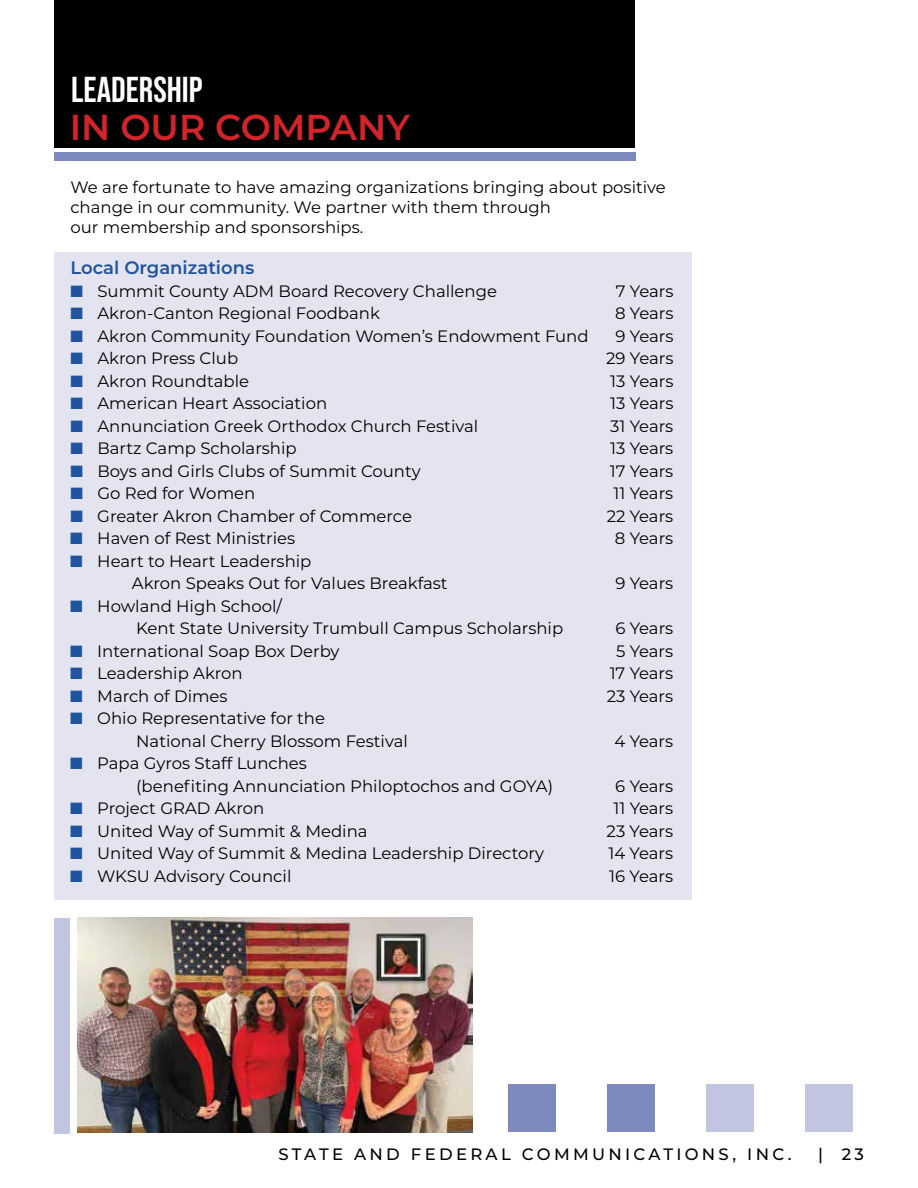
<style>
.page{position:relative;width:918px;height:1188px;background:#fff}
.page>*{position:absolute;margin:0;border:0;box-sizing:border-box;transform-origin:0 0}
.t1{font:600 36px "Montserrat";color:#d2242a}
.t2{font:36px "Bebas Neue";color:#fff}
.t3{font:600 18px "Montserrat";color:#20549c}
.t4{font:16.5px/22.5px "Montserrat";color:#000}
.t5{font:500 16.5px "Montserrat";letter-spacing:.2em;color:#000}
.s1{color:#20549c}
</style>
<div class="page">
<div style="left:54px;top:252px;width:637px;height:648px;background:#e3e4f0"></div>
<img style="left:78px;top:918px;width:394px;height:214px">
<div style="left:54px;top:152px;width:581px;height:9px;background:#7e8abd"></div>
<div style="left:55px;top:0;width:580px;height:148px;background:#000"></div>
<div style="left:607px;top:1085px;width:48px;height:47px;background:#7e8abd"></div>
<div style="left:508px;top:1085px;width:48px;height:47px;background:#7e8abd"></div>
<div style="left:805px;top:1085px;width:47px;height:47px;background:#c1c5df"></div>
<div style="left:706px;top:1085px;width:48px;height:47px;background:#c1c5df"></div>
<div style="left:54px;top:918px;width:16px;height:216px;background:#c1c5df"></div>
<h1 class="t2" style="left:71px;top:69px;width:133px">LEADERSHIP</h1>
<h1 class="t1" style="left:70px;top:102px;width:342px">IN OUR COMPANY</h1>
<p class="t4" style="left:70px;top:177px;width:597px;line-height:19.8px">We are fortunate to have amazing organizations bringing about positive change in our community. We partner with them through<br>our membership and sponsorships.</p>
<p class="t3" style="left:70px;top:255px;width:185px">Local Organizations</p>
<p class="t4" style="left:70px;top:279px;width:428px"><span class="s1">■</span> Summit County ADM Board Recovery Challenge</p>
<p class="t4" style="left:616px;top:279px;width:59px">7 Years</p>
<p class="t4" style="left:70px;top:301px;width:311px"><span class="s1">■</span> Akron-Canton Regional Foodbank</p>
<p class="t4" style="left:615px;top:301px;width:60px">8 Years</p>
<p class="t4" style="left:70px;top:324px;width:520px"><span class="s1">■</span> Akron Community Foundation Women’s Endowment Fund</p>
<p class="t4" style="left:616px;top:324px;width:59px">9 Years</p>
<p class="t4" style="left:70px;top:346px;width:169px"><span class="s1">■</span> Akron Press Club</p>
<p class="t4" style="left:606px;top:346px;width:69px">29 Years</p>
<p class="t4" style="left:70px;top:369px;width:180px"><span class="s1">■</span> Akron Roundtable</p>
<p class="t4" style="left:610px;top:369px;width:65px">13 Years</p>
<p class="t4" style="left:70px;top:391px;width:258px"><span class="s1">■</span> American Heart Association</p>
<p class="t4" style="left:610px;top:391px;width:65px">13 Years</p>
<p class="t4" style="left:70px;top:414px;width:409px"><span class="s1">■</span> Annunciation Greek Orthodox Church Festival</p>
<p class="t4" style="left:610px;top:414px;width:65px">31 Years</p>
<p class="t4" style="left:70px;top:437px;width:228px"><span class="s1">■</span> Bartz Camp Scholarship</p>
<p class="t4" style="left:610px;top:437px;width:65px">13 Years</p>
<p class="t4" style="left:70px;top:459px;width:352px"><span class="s1">■</span> Boys and Girls Clubs of Summit County</p>
<p class="t4" style="left:610px;top:459px;width:65px">17 Years</p>
<p class="t4" style="left:70px;top:482px;width:186px"><span class="s1">■</span> Go Red for Women</p>
<p class="t4" style="left:614px;top:482px;width:61px">11 Years</p>
<p class="t4" style="left:70px;top:504px;width:343px"><span class="s1">■</span> Greater Akron Chamber of Commerce</p>
<p class="t4" style="left:607px;top:504px;width:68px">22 Years</p>
<p class="t4" style="left:70px;top:527px;width:226px"><span class="s1">■</span> Haven of Rest Ministries</p>
<p class="t4" style="left:615px;top:527px;width:60px">8 Years</p>
<p class="t4" style="left:132px;top:549px;width:317px;text-indent:-62px"><span class="s1">■</span> Heart to Heart Leadership<br>Akron Speaks Out for Values Breakfast</p>
<p class="t4" style="left:615px;top:572px;width:59px">9 Years</p>
<p class="t4" style="left:136px;top:594px;width:429px;text-indent:-66px"><span class="s1">■</span> Howland High School/<br>Kent State University Trumbull Campus Scholarship</p>
<p class="t4" style="left:615px;top:617px;width:59px">6 Years</p>
<p class="t4" style="left:70px;top:639px;width:271px"><span class="s1">■</span> International Soap Box Derby</p>
<p class="t4" style="left:616px;top:639px;width:59px">5 Years</p>
<p class="t4" style="left:70px;top:662px;width:174px"><span class="s1">■</span> Leadership Akron</p>
<p class="t4" style="left:610px;top:662px;width:65px">17 Years</p>
<p class="t4" style="left:70px;top:684px;width:159px"><span class="s1">■</span> March of Dimes</p>
<p class="t4" style="left:607px;top:684px;width:68px">23 Years</p>
<p class="t4" style="left:136px;top:707px;width:273px;text-indent:-66px"><span class="s1">■</span> Ohio Representative for the<br>National Cherry Blossom Festival</p>
<p class="t4" style="left:614px;top:729px;width:60px">4 Years</p>
<p class="t4" style="left:136px;top:752px;width:418px;text-indent:-66px"><span class="s1">■</span> Papa Gyros Staff Lunches<br>(benefiting Annunciation Philoptochos and GOYA)</p>
<p class="t4" style="left:615px;top:774px;width:59px">6 Years</p>
<p class="t4" style="left:70px;top:797px;width:196px"><span class="s1">■</span> Project GRAD Akron</p>
<p class="t4" style="left:613px;top:797px;width:61px">11 Years</p>
<p class="t4" style="left:70px;top:819px;width:299px"><span class="s1">■</span> United Way of Summit &amp; Medina</p>
<p class="t4" style="left:607px;top:819px;width:68px">23 Years</p>
<p class="t4" style="left:70px;top:842px;width:476px"><span class="s1">■</span> United Way of Summit &amp; Medina Leadership Directory</p>
<p class="t4" style="left:608px;top:842px;width:66px">14 Years</p>
<p class="t4" style="left:70px;top:864px;width:223px"><span class="s1">■</span> WKSU Advisory Council</p>
<p class="t4" style="left:609px;top:864px;width:65px">16 Years</p>
<p class="t5" style="left:279px;top:1143px;width:515px">STATE AND FEDERAL COMMUNICATIONS, INC.</p>
<p class="t5" style="left:818px;top:1143px;width:47px">| 23</p>
</div>
